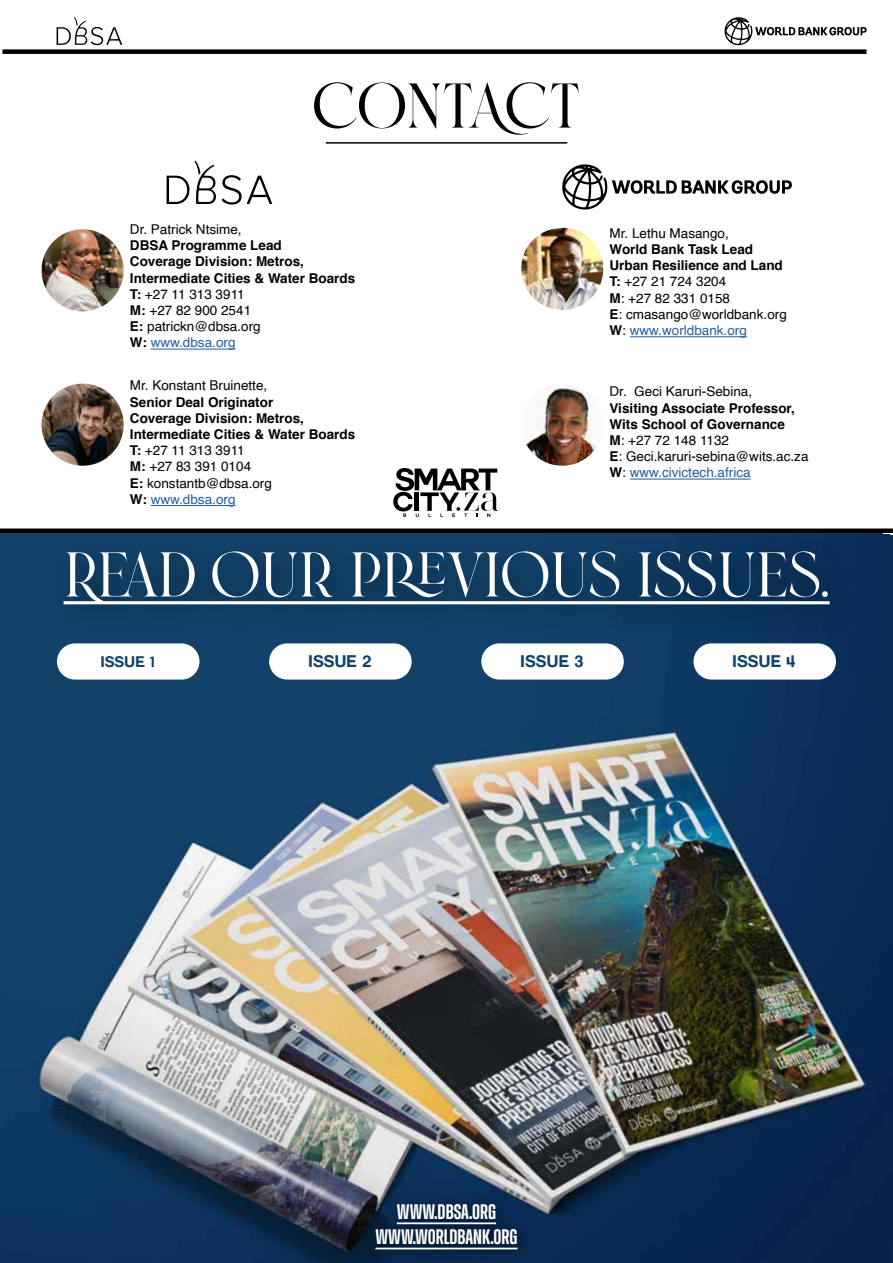
<style>
.page{position:relative;width:893px;height:1263px;background:#fff}
.page>*{position:absolute;margin:0;border:0;box-sizing:border-box;transform-origin:0 0}
.t1{font:63px "Brand";color:#fff}
.t2{font:63px "Brand";color:#000}
.t3{font:600 21px/25.2px "Zuume";color:#fff;text-align:center}
.t4{font:700 16.5px "Couture";color:#12416a}
.t5{font:700 15px "Couture";color:#12416a}
.t6{font:700 13.5px/16.2px "Helvetica";color:#000}
.t7{font:13.5px/16.2px "Helvetica";color:#000}
.s1{font-weight:400}
.s2{font-weight:400;color:#215e9e}
.s3{font-weight:700}
.s4{color:#215e9e}
</style>
<div class="page">
<img style="left:0;top:533px;width:893px;height:730px">
<svg style="left:57px;top:17px;width:65px;height:28px"></svg>
<svg style="left:724px;top:17px;width:143px;height:28px"></svg>
<div style="left:2px;top:49px;width:864px;height:5px;background:#000"></div>
<div style="left:0;top:528px;width:893px;height:5px;background:#000"></div>
<img style="left:521px;top:384px;width:82px;height:82px;border-radius:41px">
<img style="left:42px;top:229px;width:82px;height:82px;border-radius:41px">
<img style="left:521px;top:228px;width:82px;height:82px;border-radius:41px">
<img style="left:42px;top:384px;width:82px;height:82px;border-radius:41px">
<hr style="left:630px;top:479px;width:121px;height:1px;background:#215e9e">
<hr style="left:630px;top:336px;width:117px;height:1px;background:#215e9e">
<hr style="left:151px;top:349px;width:85px;height:1px;background:#215e9e">
<hr style="left:151px;top:505px;width:85px;height:1px;background:#215e9e">
<div style="left:363px;top:1190px;width:174px;height:73px;background:#000;opacity:.75"></div>
<hr style="left:397px;top:1222px;width:99px;height:2px;background:#fff">
<hr style="left:375px;top:1247px;width:142px;height:2px;background:#fff">
<div style="left:47px;top:532px;width:813px;height:105px;background:#000;opacity:.5"></div>
<hr style="left:64px;top:601px;width:766px;height:3px;background:#fff">
<div style="left:57px;top:643px;width:142px;height:36px;background:#fff;border-radius:18px"></div>
<div style="left:269px;top:643px;width:143px;height:36px;background:#fff;border-radius:18px"></div>
<div style="left:693px;top:643px;width:143px;height:36px;background:#fff;border-radius:18px"></div>
<div style="left:481px;top:643px;width:143px;height:36px;background:#fff;border-radius:18px"></div>
<svg style="left:167px;top:161px;width:105px;height:44px"></svg>
<svg style="left:562px;top:164px;width:230px;height:46px"></svg>
<hr style="left:326px;top:142px;width:241px;height:2px;background:#000">
<svg style="left:393px;top:468px;width:107px;height:49px"></svg>
<h1 class="t2" style="left:313px;top:77px;width:268px">CONTACT</h1>
<p class="t7" style="left:130px;top:222px;width:113px">Dr. Patrick Ntsime,</p>
<p class="t6" style="left:130px;top:237px;width:227px">DBSA Programme Lead<br>Coverage Division: Metros,<br>Intermediate Cities &amp; Water Boards<br>T: <span class="s1">+27 11 313 3911<br></span>M: <span class="s1">+27 82 900 2541<br></span>E: <span class="s1">patrickn@dbsa.org<br></span>W: <span class="s2">www.dbsa.org</span></p>
<p class="t7" style="left:130px;top:378px;width:139px">Mr. Konstant Bruinette,</p>
<p class="t6" style="left:130px;top:394px;width:227px">Senior Deal Originator<br>Coverage Division: Metros,<br>Intermediate Cities &amp; Water Boards<br>T: <span class="s1">+27 11 313 3911<br></span>M: <span class="s1">+27 83 391 0104<br></span>E: <span class="s1">konstantb@dbsa.org<br></span>W: <span class="s2">www.dbsa.org</span></p>
<p class="t7" style="left:610px;top:225px;width:121px">Mr. Lethu Masango,</p>
<p class="t7" style="left:610px;top:242px;width:179px"><span class="s3">World Bank Task Lead<br>Urban Resilience and Land<br>T:</span> +27 21 724 3204<br><span class="s3">M</span>: +27 82 331 0158<br><span class="s3">E</span>: cmasango@worldbank.org<br><span class="s3">W</span>: <span class="s4">www.worldbank.org</span></p>
<p class="t7" style="left:610px;top:384px;width:144px">Dr. Geci Karuri-Sebina,</p>
<p class="t6" style="left:610px;top:400px;width:201px">Visiting Associate Professor,<br>Wits School of Governance<br>M<span class="s1">: +27 72 148 1132<br></span>E<span class="s1">: Geci.karuri-sebina@wits.ac.za<br></span>W<span class="s1">:</span> <span class="s2">www.civictech.africa</span></p>
<h1 class="t1" style="left:64px;top:546px;width:768px">READ OUR PREVIOUS ISSUES.</h1>
<p class="t5" style="left:100px;top:655px;width:56px">ISSUE 1</p>
<p class="t4" style="left:308px;top:654px;width:65px">ISSUE 2</p>
<p class="t4" style="left:520px;top:654px;width:65px">ISSUE 3</p>
<p class="t4" style="left:732px;top:654px;width:65px">ISSUE 4</p>
<h2 class="t3" style="left:375px;top:1199px;width:144px">WWW.DBSA.ORG<br>WWW.WORLDBANK.ORG</h2>
</div>
